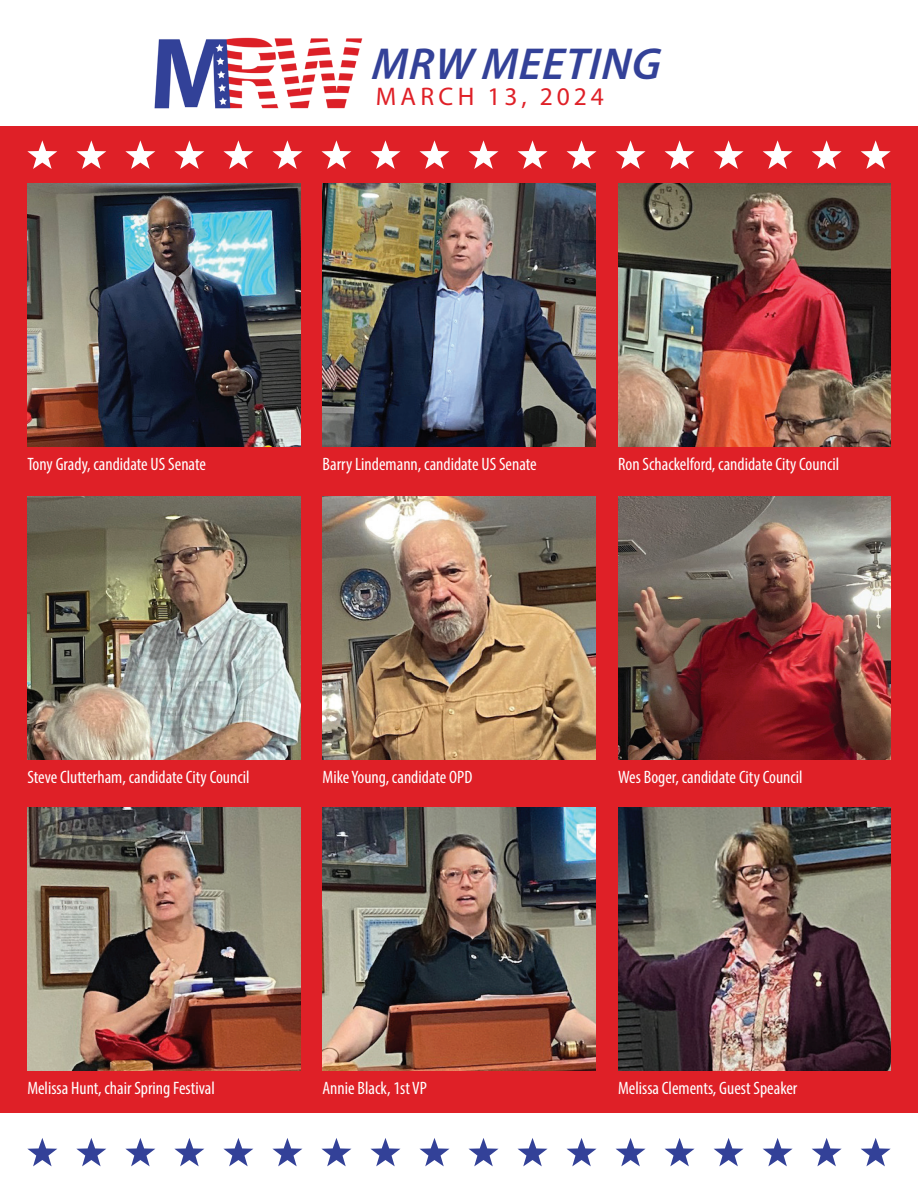
<style>
.page{position:relative;width:918px;height:1188px;background:#fff}
.page>*{position:absolute;margin:0;border:0;box-sizing:border-box;transform-origin:0 0}
.t1{font:italic 600 45px "Myriad Pro";letter-spacing:.02em;color:#334198}
.t2{font:25.5px "Myriad Pro";letter-spacing:.155em;color:#df2027}
.t3{font:condensed 18px "Myriad Pro";color:#fff}
</style>
<div class="page">
<div style="left:0;top:126px;width:918px;height:986px;background:#df2027"></div>
<svg style="left:27px;top:140px;width:30px;height:29px"></svg>
<svg style="left:223px;top:140px;width:30px;height:29px"></svg>
<svg style="left:125px;top:140px;width:30px;height:29px"></svg>
<svg style="left:321px;top:140px;width:30px;height:29px"></svg>
<svg style="left:76px;top:140px;width:30px;height:29px"></svg>
<svg style="left:272px;top:140px;width:30px;height:29px"></svg>
<svg style="left:174px;top:140px;width:30px;height:29px"></svg>
<svg style="left:370px;top:140px;width:30px;height:29px"></svg>
<svg style="left:419px;top:140px;width:30px;height:29px"></svg>
<svg style="left:469px;top:140px;width:30px;height:29px"></svg>
<svg style="left:665px;top:140px;width:30px;height:29px"></svg>
<svg style="left:567px;top:140px;width:30px;height:29px"></svg>
<svg style="left:763px;top:140px;width:30px;height:29px"></svg>
<svg style="left:518px;top:140px;width:30px;height:29px"></svg>
<svg style="left:714px;top:140px;width:30px;height:29px"></svg>
<svg style="left:616px;top:140px;width:30px;height:29px"></svg>
<svg style="left:812px;top:140px;width:30px;height:29px"></svg>
<svg style="left:861px;top:140px;width:30px;height:29px"></svg>
<svg style="left:27px;top:1138px;width:30px;height:28px"></svg>
<svg style="left:223px;top:1138px;width:30px;height:28px"></svg>
<svg style="left:125px;top:1138px;width:30px;height:28px"></svg>
<svg style="left:321px;top:1138px;width:30px;height:28px"></svg>
<svg style="left:76px;top:1138px;width:30px;height:28px"></svg>
<svg style="left:272px;top:1138px;width:30px;height:28px"></svg>
<svg style="left:174px;top:1138px;width:30px;height:28px"></svg>
<svg style="left:370px;top:1138px;width:30px;height:28px"></svg>
<svg style="left:419px;top:1138px;width:30px;height:28px"></svg>
<svg style="left:469px;top:1138px;width:30px;height:28px"></svg>
<svg style="left:665px;top:1138px;width:30px;height:28px"></svg>
<svg style="left:567px;top:1138px;width:30px;height:28px"></svg>
<svg style="left:763px;top:1138px;width:30px;height:28px"></svg>
<svg style="left:518px;top:1138px;width:30px;height:28px"></svg>
<svg style="left:714px;top:1138px;width:30px;height:28px"></svg>
<svg style="left:616px;top:1138px;width:30px;height:28px"></svg>
<svg style="left:812px;top:1138px;width:30px;height:28px"></svg>
<svg style="left:861px;top:1138px;width:30px;height:28px"></svg>
<img style="left:154px;top:37px;width:209px;height:72px">
<img style="left:27px;top:184px;width:273px;height:263px">
<img style="left:27px;top:496px;width:273px;height:263px">
<img style="left:27px;top:808px;width:273px;height:263px">
<img style="left:323px;top:184px;width:272px;height:263px">
<img style="left:323px;top:496px;width:272px;height:263px">
<img style="left:323px;top:808px;width:272px;height:263px">
<img style="left:618px;top:184px;width:273px;height:263px">
<img style="left:618px;top:496px;width:273px;height:263px">
<img style="left:618px;top:808px;width:273px;height:263px">
<h1 class="t1" style="left:371px;top:35px;width:293px">MRW MEETING</h1>
<h2 class="t2" style="left:376px;top:81px;width:229px">MARCH 13, 2024</h2>
<p class="t3" style="left:27px;top:453px;width:180px">Tony Grady, candidate US Senate</p>
<p class="t3" style="left:323px;top:453px;width:216px">Barry Lindemann, candidate US Senate</p>
<p class="t3" style="left:618px;top:453px;width:223px">Ron Schackelford, candidate City Council</p>
<p class="t3" style="left:27px;top:766px;width:224px">Steve Clutterham, candidate City Council</p>
<p class="t3" style="left:323px;top:766px;width:151px">Mike Young, candidate OPD</p>
<p class="t3" style="left:27px;top:1078px;width:189px">Melissa Hunt, chair Spring Festival</p>
<p class="t3" style="left:323px;top:1078px;width:106px">Annie Black, 1st VP</p>
<p class="t3" style="left:618px;top:766px;width:186px">Wes Boger, candidate City Council</p>
<p class="t3" style="left:618px;top:1078px;width:181px">Melissa Clements, Guest Speaker</p>
</div>
